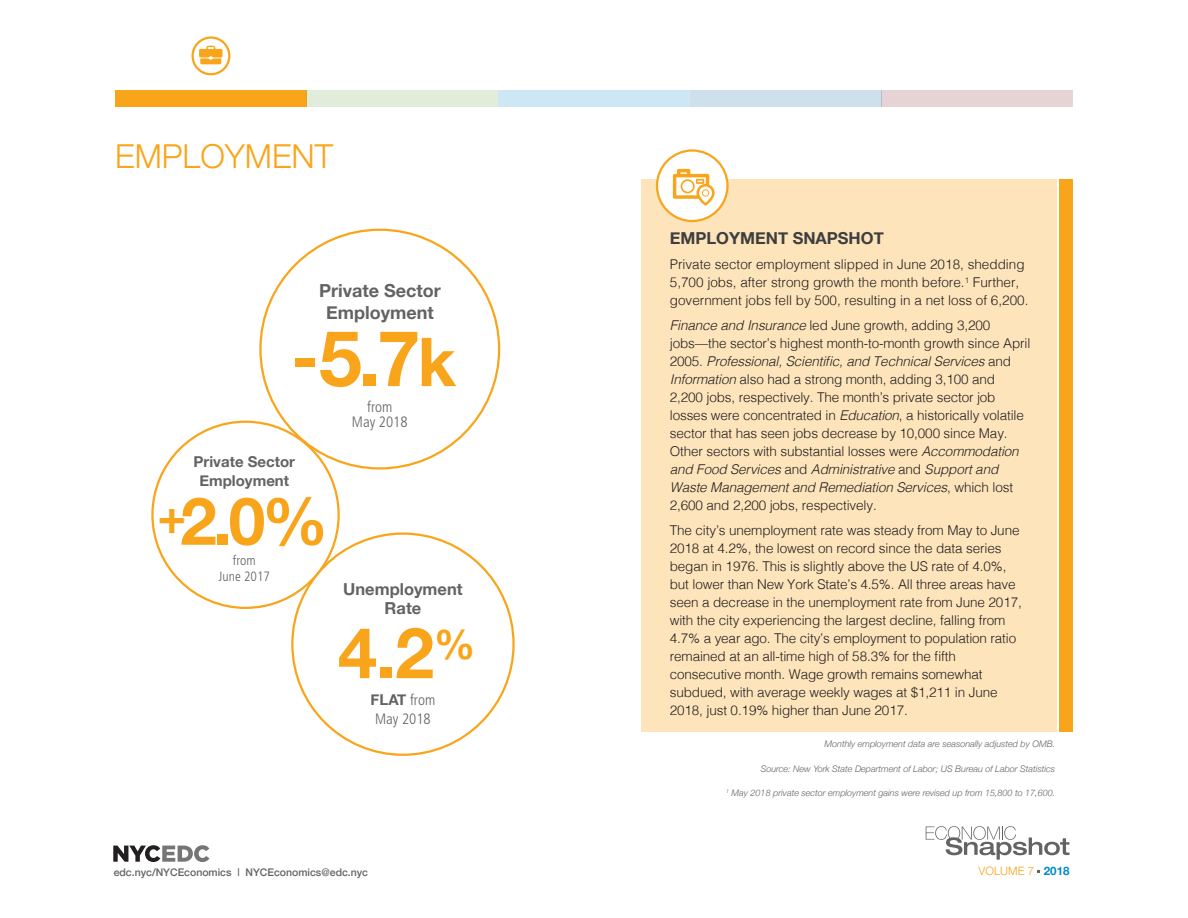
<style>
.page{position:relative;width:1188px;height:918px;background:#fff}
.page>*{position:absolute;margin:0;border:0;box-sizing:border-box;transform-origin:0 0}
.Body_Copy{font:700 77.55px "Helvetica Neue";color:#f9a51b}
.Body_Copy-2{font:700 70.5px "Helvetica Neue";color:#f9a51b}
.Body_Copy-3{font:700 66px "Helvetica Neue";color:#f9a51b}
.t1{font:300 33px "Helvetica Neue";color:#f9a51b}
.Body_Copy-4{font:700 18px "Helvetica Neue";color:#636366}
.Callout{font:700 16.5px "Helvetica Neue";color:#3e3e3f}
.Body_Copy-5{font:700 16.5px "Helvetica Neue";color:#636366}
.Body_Copy-6{font:700 15px "Helvetica Neue";color:#636366}
.Body_Copy-7{font:300 condensed 15px "Frutiger";color:#636366}
.t2{font:300 13.5px/18px "Helvetica";letter-spacing:-.01em;color:#231f20}
.Body_Copy-8{font:300 condensed 13.5px "Frutiger";color:#636366}
.t3{font:300 11.55px "Helvetica Neue";color:#f9a51b}
.t4{font:500 10.5px "Helvetica Neue";color:#636366}
.Body_Copy-9{font:italic 300 9px "Helvetica Neue";color:#636366}
.s1{font-size:66px}
.s2{font-size:67.5px}
.s3{font-family:"Frutiger";font-weight:300;font-stretch:condensed}
.s4{font-style:italic}
.s5{font-family:"Frutiger";font-weight:400}
.s6{font-weight:700;color:#0089cf}
</style>
<div class="page">
<svg style="left:926px;top:826px;width:144px;height:34px"></svg>
<svg style="left:113px;top:845px;width:96px;height:17px"></svg>
<div style="left:115px;top:90px;width:192px;height:16px;background:#f9a51b"></div>
<div style="left:307px;top:90px;width:191px;height:16px;background:#e1edda"></div>
<div style="left:690px;top:90px;width:191px;height:16px;background:#cde0eb"></div>
<div style="left:498px;top:90px;width:192px;height:16px;background:#cde7f5"></div>
<div style="left:881px;top:90px;width:192px;height:16px;background:#e5d3d6"></div>
<div style="left:191px;top:36px;width:39px;height:39px;border:2px solid #f9a51b;border-radius:50%"></div>
<svg style="left:199px;top:46px;width:24px;height:18px"></svg>
<div style="left:641px;top:179px;width:416px;height:552px;background:#fde4bb"></div>
<div style="left:1060px;top:179px;width:13px;height:552px;background:#f9a51b"></div>
<div style="left:657px;top:151px;width:71px;height:70px;background:#fff;border-radius:50%"></div>
<div style="left:656px;top:149px;width:73px;height:73px;border:2px solid #f9a51b;border-radius:50%"></div>
<svg style="left:673px;top:169px;width:42px;height:37px"></svg>
<p class="t1" style="left:115px;top:130px;width:220px">EMPLOYMENT</p>
<p class="Body_Copy-4" style="left:319px;top:277px;width:123px">Private Sector</p>
<p class="Body_Copy-4" style="left:326px;top:299px;width:109px">Employment</p>
<p class="Body_Copy" style="left:292px;top:298px;width:166px"><span class="s1">-</span>5.7<span class="s2">k</span></p>
<p class="Body_Copy-6" style="left:194px;top:450px;width:103px">Private Sector</p>
<p class="Body_Copy-6" style="left:199px;top:469px;width:91px">Employment</p>
<p class="Body_Copy-3" style="left:158px;top:469px;width:172px"><sup>+</sup>2.0%</p>
<p class="Body_Copy-8" style="left:233px;top:552px;width:24px">from</p>
<p class="Body_Copy-8" style="left:219px;top:568px;width:53px">June 2017</p>
<p class="Body_Copy-7" style="left:367px;top:398px;width:27px">from</p>
<p class="Body_Copy-7" style="left:352px;top:414px;width:57px">May 2018</p>
<p class="Body_Copy-5" style="left:343px;top:576px;width:121px">Unemployment</p>
<p class="Body_Copy-5" style="left:385px;top:595px;width:38px">Rate</p>
<p class="Body_Copy-2" style="left:338px;top:598px;width:139px">4.2<sup>%</sup></p>
<p class="Body_Copy-6" style="left:371px;top:688px;width:66px">FLAT <span class="s3">from</span></p>
<p class="Body_Copy-7" style="left:375px;top:710px;width:57px">May 2018</p>
<p class="Callout" style="left:670px;top:226px;width:215px">EMPLOYMENT SNAPSHOT</p>
<p class="t2" style="left:670px;top:254px;width:360px">Private sector employment slipped in June 2018, shedding<br>5,700 jobs, after strong growth the month before.<sup>1</sup> Further, government jobs fell by 500, resulting in a net loss of 6,200.</p>
<p class="t2" style="left:670px;top:315px;width:362px"><span class="s4">Finance and Insurance</span> led June growth, adding 3,200 jobs—the sector’s highest month-to-month growth since April 2005. <span class="s4">Professional, Scientific, and Technical Services</span> and <span class="s4">Information</span> also had a strong month, adding 3,100 and 2,200 jobs, respectively. The month’s private sector job losses were concentrated in <span class="s4">Education</span>, a historically volatile sector that has seen jobs decrease by 10,000 since May.<br>Other sectors with substantial losses were <span class="s4">Accommodation and Food Services</span> and <span class="s4">Administrative</span> and <span class="s4">Support and Waste Management and Remediation Services</span>, which lost 2,600 and 2,200 jobs, respectively.</p>
<p class="t2" style="left:670px;top:520px;width:353px">The city’s unemployment rate was steady from May to June 2018 at 4.2%, the lowest on record since the data series began in 1976. This is slightly above the US rate of 4.0%, but lower than New York State’s 4.5%. All three areas have seen a decrease in the unemployment rate from June 2017, with the city experiencing the largest decline, falling from 4.7% a year ago. The city’s employment to population ratio remained at an all-time high of 58.3% for the fifth consecutive month. Wage growth remains somewhat subdued, with average weekly wages at $1,211 in June 2018, just 0.19% higher than June 2017.</p>
<p class="Body_Copy-9" style="left:825px;top:737px;width:232px">Monthly employment data are seasonally adjusted by OMB.</p>
<p class="Body_Copy-9" style="left:761px;top:761px;width:296px">Source: New York State Department of Labor; US Bureau of Labor Statistics</p>
<p class="Body_Copy-9" style="left:726px;top:785px;width:331px"><sup>1</sup> May 2018 private sector employment gains were revised up from 15,800 to 17,600.</p>
<p class="t4" style="left:114px;top:864px;width:256px">edc.nyc/NYCEconomics <span class="s5">|</span> NYCEconomics@edc.nyc</p>
<p class="t3" style="left:979px;top:862px;width:92px">VOLUME 7 <span class="s6">2018</span></p>
</div>
